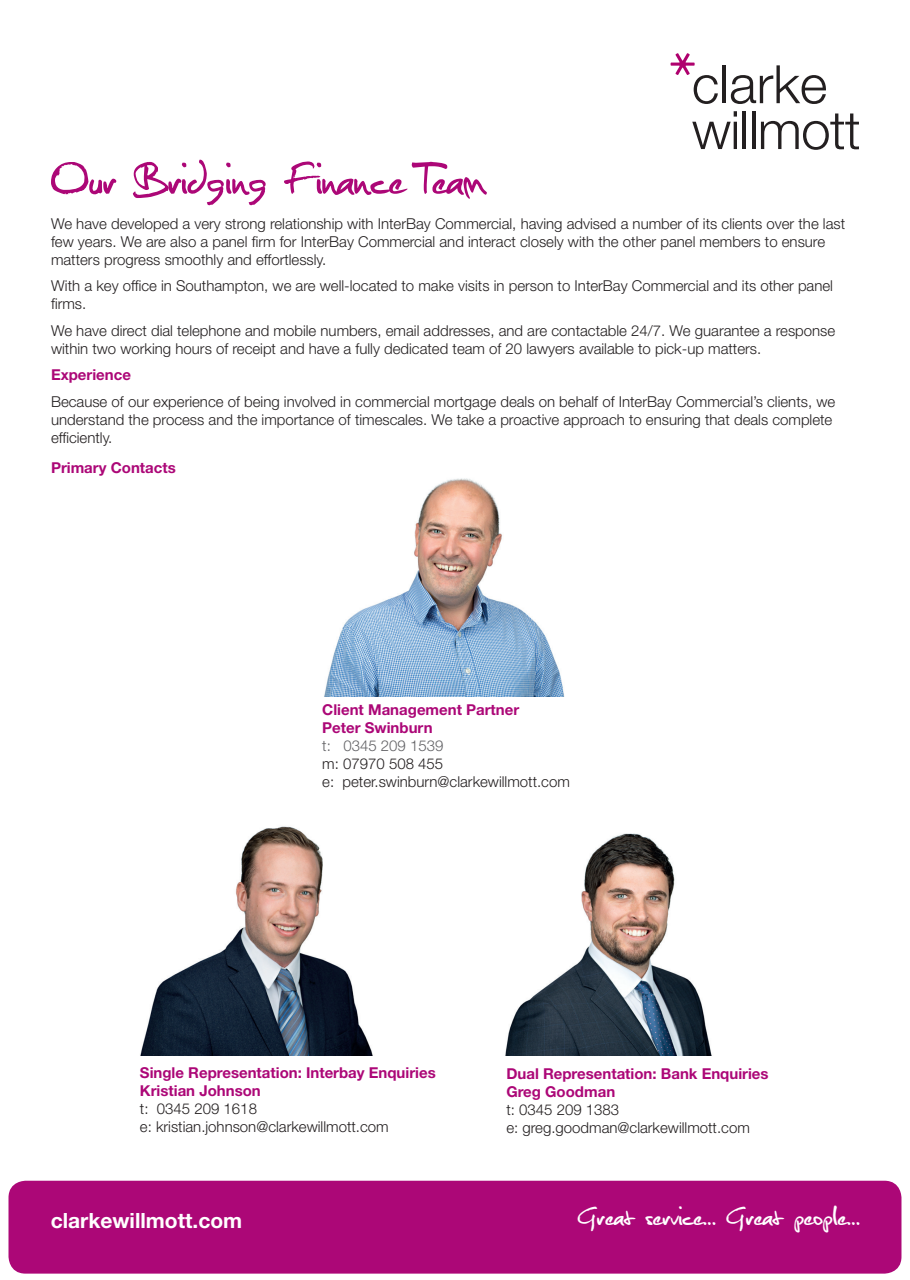
<style>
.page{position:relative;width:910px;height:1280px;background:#fff}
.page>*{position:absolute;margin:0;border:0;box-sizing:border-box;transform-origin:0 0}
.t1{font:60px "Christopherhand";color:#ac0777}
.t2{font:36px "Christopherhand";color:#fff}
.t3{font:700 21px "Helvetica Neue LT Std";color:#fff}
.t4{font:300 15px/18px "Helvetica Neue LT Std";color:#231f20}
.t5{font:700 15px/18px "Helvetica Neue LT Std";color:#ac0777}
.t6{font:300 15px "Helvetica Neue LT Std";color:#636366}
</style>
<div class="page">
<hr style="left:723px;top:65px;width:3px;height:38px;background:#231f20">
<svg style="left:731px;top:65px;width:95px;height:39px"></svg>
<svg style="left:692px;top:111px;width:45px;height:38px"></svg>
<hr style="left:743px;top:111px;width:3px;height:38px;background:#231f20">
<hr style="left:752px;top:111px;width:3px;height:38px;background:#231f20">
<svg style="left:761px;top:113px;width:98px;height:37px"></svg>
<svg style="left:671px;top:53px;width:47px;height:51px"></svg>
<div style="left:9px;top:1181px;width:892px;height:92px;background:#ac0777;border-radius:17px"></div>
<img style="left:324px;top:478px;width:240px;height:218px">
<img style="left:140px;top:826px;width:233px;height:229px">
<img style="left:505px;top:833px;width:207px;height:222px">
<h1 class="t1" style="left:51px;top:155px;width:435px">Our Bridging Finance Team</h1>
<p class="t4" style="left:51px;top:214px;width:796px">We have developed a very strong relationship with InterBay Commercial, having advised a number of its clients over the last few years. We are also a panel firm for InterBay Commercial and interact closely with the other panel members to ensure matters progress smoothly and effortlessly.</p>
<p class="t4" style="left:51px;top:276px;width:783px">With a key office in Southampton, we are well-located to make visits in person to InterBay Commercial and its other panel firms.</p>
<p class="t4" style="left:51px;top:321px;width:786px">We have direct dial telephone and mobile numbers, email addresses, and are contactable 24/7. We guarantee a response within two working hours of receipt and have a fully dedicated team of 20 lawyers available to pick-up matters.</p>
<p class="t5" style="left:51px;top:365px;width:81px">Experience</p>
<p class="t4" style="left:51px;top:392px;width:786px">Because of our experience of being involved in commercial mortgage deals on behalf of InterBay Commercial’s clients, we understand the process and the importance of timescales. We take a proactive approach to ensuring that deals complete efficiently.</p>
<p class="t5" style="left:51px;top:459px;width:126px">Primary Contacts</p>
<p class="t5" style="left:322px;top:700px;width:198px">Client Management Partner<br>Peter Swinburn</p>
<p class="t6" style="left:322px;top:737px;width:123px">t: 0345 209 1539</p>
<p class="t4" style="left:322px;top:754px;width:249px">m: 07970 508 455<br>e: peter.swinburn@clarkewillmott.com</p>
<p class="t5" style="left:140px;top:1063px;width:297px">Single Representation: Interbay Enquiries<br>Kristian Johnson</p>
<p class="t4" style="left:140px;top:1099px;width:250px">t: 0345 209 1618<br>e: kristian.johnson@clarkewillmott.com</p>
<p class="t5" style="left:506px;top:1064px;width:264px">Dual Representation: Bank Enquiries<br>Greg Goodman</p>
<p class="t4" style="left:506px;top:1100px;width:245px">t: 0345 209 1383<br>e: greg.goodman@clarkewillmott.com</p>
<h3 class="t3" style="left:51px;top:1207px;width:193px">clarkewillmott.com</h3>
<h2 class="t2" style="left:578px;top:1201px;width:284px">Great service... Great people...</h2>
</div>
